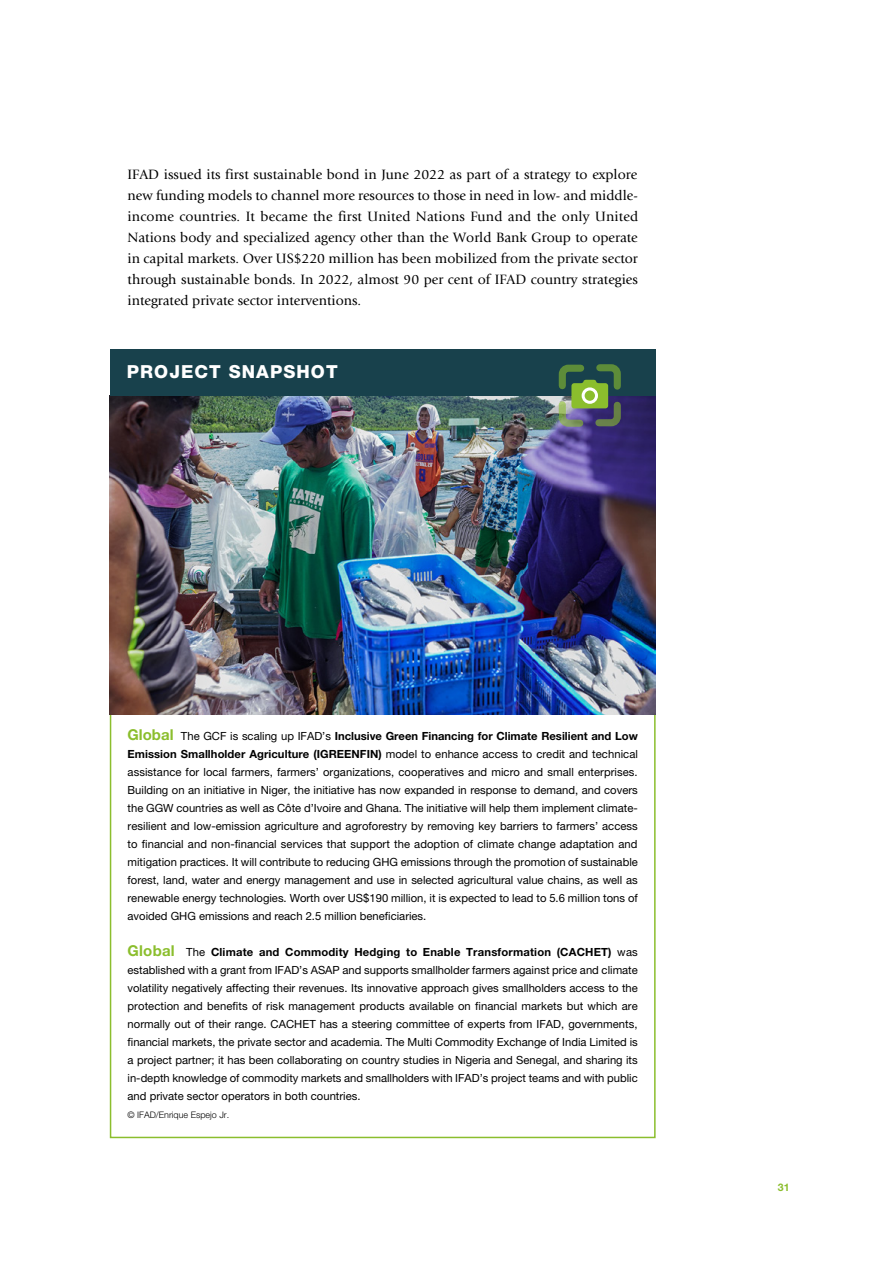
<style>
.page{position:relative;width:893px;height:1263px;background:#fff}
.page>*{position:absolute;margin:0;border:0;box-sizing:border-box;transform-origin:0 0}
.IFAD_body_copy_9_4_1{font:800 18px "Helvetica Neue LT Pro";letter-spacing:.06em;color:#fff}
.IFAD_body_copy_9_4_1-2{font:14.1px/21px "Giovanni Std";color:#000;text-align:justify}
.IFAD_Snapshot_body_c{font:11.25px/18px "Helvetica Neue LT Pro";color:#000;text-align:justify}
.t1{font:700 10.5px "Helvetica Neue LT Pro";color:#8bbe2d}
.IFAD_Snapshot_body_c-2{font:300 9px "Helvetica Neue LT Pro";color:#000}
.s1{font-weight:700;font-size:15px;color:#8bbe2d}
.s2{font-weight:700}
</style>
<div class="page">
<img style="left:110px;top:395px;width:546px;height:319px">
<div style="left:110px;top:349px;width:546px;height:46px;background:#18414c"></div>
<svg style="left:555px;top:364px;width:69px;height:64px"></svg>
<p class="IFAD_body_copy_9_4_1-2" style="left:128px;top:164px;width:512px">IFAD issued its first sustainable bond in June 2022 as part of a strategy to explore new funding models to channel more resources to those in need in low- and middle&shy;income countries. It became the first United Nations Fund and the only United Nations body and specialized agency other than the World Bank Group to operate in capital markets. Over US$220 million has been mobilized from the private sector through sustainable bonds. In 2022, almost 90 per cent of IFAD country strategies integrated private sector interventions.</p>
<p class="IFAD_body_copy_9_4_1" style="left:127px;top:361px;width:212px">PROJECT SNAPSHOT</p>
<p class="IFAD_Snapshot_body_c" style="left:128px;top:727px;width:512px"><span class="s1">Global</span> The GCF is scaling up IFAD’s <span class="s2">Inclusive Green Financing for Climate Resilient and Low Emission Smallholder Agriculture (IGREENFIN)</span> model to enhance access to credit and technical assistance for local farmers, farmers’ organizations, cooperatives and micro and small enterprises.<br>Building on an initiative in Niger, the initiative has now expanded in response to demand, and covers the GGW countries as well as Côte d’Ivoire and Ghana. The initiative will help them implement climate&shy;resilient and low-emission agriculture and agroforestry by removing key barriers to farmers’ access to financial and non-financial services that support the adoption of climate change adaptation and mitigation practices. It will contribute to reducing GHG emissions through the promotion of sustainable forest, land, water and energy management and use in selected agricultural value chains, as well as renewable energy technologies. Worth over US$190 million, it is expected to lead to 5.6 million tons of avoided GHG emissions and reach 2.5 million beneficiaries.</p>
<p class="IFAD_Snapshot_body_c" style="left:128px;top:943px;width:512px"><span class="s1">Global</span> The <span class="s2">Climate and Commodity Hedging to Enable Transformation (CACHET)</span> was established with a grant from IFAD’s ASAP and supports smallholder farmers against price and climate volatility negatively affecting their revenues. Its innovative approach gives smallholders access to the protection and benefits of risk management products available on financial markets but which are normally out of their range. CACHET has a steering committee of experts from IFAD, governments, financial markets, the private sector and academia. The Multi Commodity Exchange of India Limited is a project partner; it has been collaborating on country studies in Nigeria and Senegal, and sharing its in-depth knowledge of commodity markets and smallholders with IFAD’s project teams and with public and private sector operators in both countries.</p>
<p class="IFAD_Snapshot_body_c-2" style="left:128px;top:1109px;width:103px">© IFAD/Enrique Espejo Jr.</p>
<p class="t1" style="left:778px;top:1180px;width:13px">31</p>
</div>
